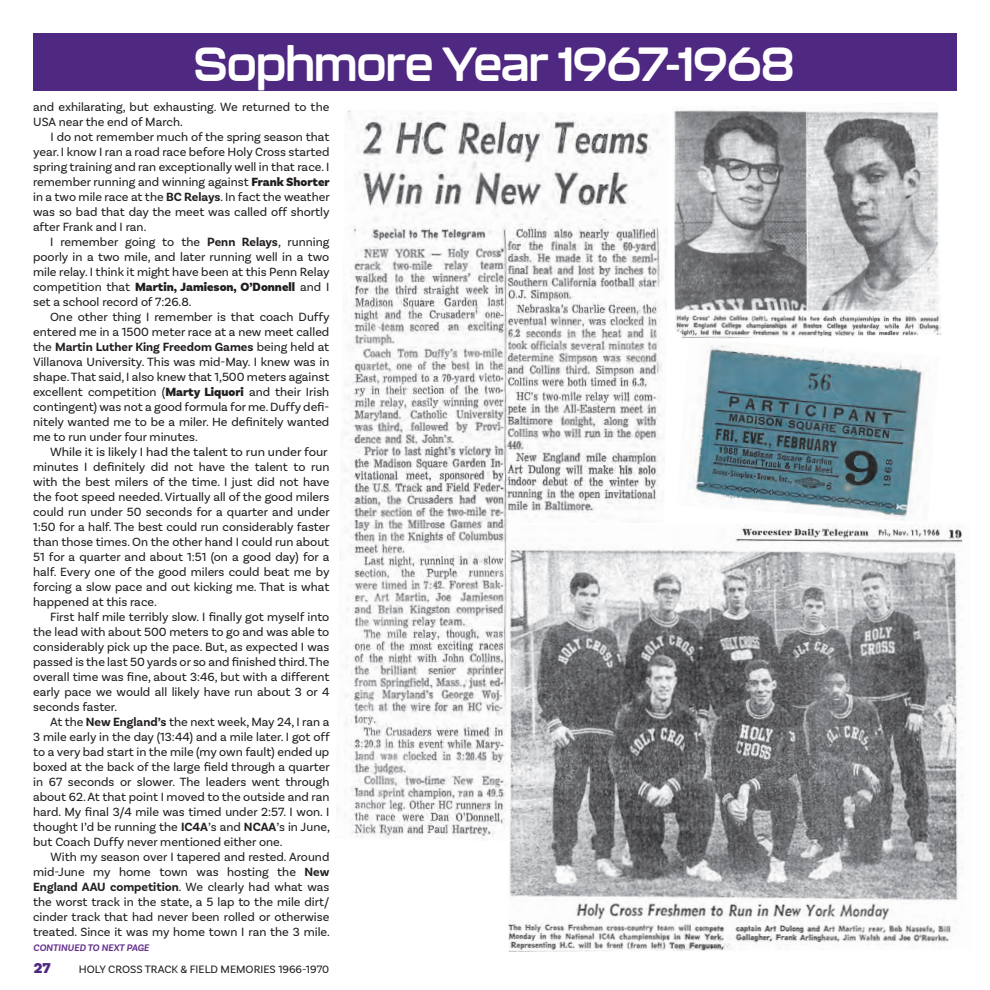
<style>
.page{position:relative;width:990px;height:990px;background:#fff}
.page>*{position:absolute;margin:0;border:0;box-sizing:border-box;transform-origin:0 0}
.t1{font:700 47.5px "Kallisto";letter-spacing:-.03em;color:#fff;scale:.95 1}
.t2{font:900 15px "Basic Sans";color:#4f2881}
.Paragraph_Style_1{font:12.5px/15px "Basic Sans";color:#231f20;text-align:justify}
.Paragraph_Style_1-2{font:12.5px "Basic Sans";color:#231f20;scale:1.04 1}
.t3{font:11.25px "Basic Sans";color:#231f20}
.Paragraph_Style_1-3{font:italic 600 10px "Basic Sans";color:#632e8b}
.s1{font-weight:900}
.s2{font-weight:700}
</style>
<div class="page">
<img style="left:344px;top:111px;width:319px;height:729px">
<div style="left:33px;top:34px;width:923px;height:57px;background:#4f2881"></div>
<img style="left:674px;top:110px;width:268px;height:228px">
<img style="left:689px;top:338px;width:236px;height:183px">
<img style="left:507px;top:523px;width:456px;height:429px">
<p class="t1" style="left:194px;top:35px;width:634px">Sophmore Year 1967-1968</p>
<p class="Paragraph_Style_1" style="left:33px;top:99px;width:298px">and exhilarating, but exhausting. We returned to the<br>USA near the end of March.</p>
<p class="Paragraph_Style_1" style="left:33px;top:129px;width:298px;text-indent:18px">I do not remember much of the spring season that year. I know I ran a road race before Holy Cross started spring training and ran exceptionally well in that race. I remember running and winning against <span class="s1">Frank Shorter </span>in a two mile race at the <span class="s2">BC Relays</span>. In fact the weather was so bad that day the meet was called off shortly after Frank and I ran.</p>
<p class="Paragraph_Style_1" style="left:33px;top:234px;width:298px;text-indent:17px">I remember going to the <span class="s2">Penn Relays</span>, running poorly in a two mile, and later running well in a two mile relay. I think it might have been at this Penn Relay competition that <span class="s1">Martin, Jamieson, O’Donnell</span> and I set a school record of 7:26.8.</p>
<p class="Paragraph_Style_1" style="left:33px;top:309px;width:298px;text-indent:17px">One other thing I remember is that coach Duffy entered me in a 1500 meter race at a new meet called the <span class="s2">Martin Luther King Freedom Games</span> being held at Villanova University. This was mid-May. I knew was in shape. That said, I also knew that 1,500 meters against excellent competition (<span class="s1">Marty Liquori</span> and their Irish contingent) was not a good formula for me. Duffy defi&shy;nitely wanted me to be a miler. He definitely wanted me to run under four minutes.</p>
<p class="Paragraph_Style_1-2" style="left:50px;top:444px;width:269px">While it is likely I had the talent to run under four</p>
<p class="Paragraph_Style_1" style="left:33px;top:459px;width:298px">minutes I definitely did not have the talent to run with the best milers of the time. I just did not have the foot speed needed. Virtually all of the good milers could run under 50 seconds for a quarter and under 1:50 for a half. The best could run considerably faster than those times. On the other hand I could run about 51 for a quarter and about 1:51 (on a good day) for a half. Every one of the good milers could beat me by forcing a slow pace and out kicking me. That is what happened at this race.</p>
<p class="Paragraph_Style_1" style="left:33px;top:609px;width:298px;text-indent:17px">First half mile terribly slow. I finally got myself into the lead with about 500 meters to go and was able to considerably pick up the pace. But, as expected I was passed is the last 50 yards or so and finished third. The overall time was fine, about 3:46, but with a different early pace we would all likely have run about 3 or 4 seconds faster.</p>
<p class="Paragraph_Style_1" style="left:33px;top:714px;width:298px;text-indent:17px">At the <span class="s2">New England’s</span> the next week, May 24, I ran a 3 mile early in the day (13:44) and a mile later. I got off to a very bad start in the mile (my own fault) ended up boxed at the back of the large field through a quarter in 67 seconds or slower. The leaders went through about 62. At that point I moved to the outside and ran hard. My final 3/4 mile was timed under 2:57. I won. I thought I’d be running the <span class="s2">IC4A</span>’s and <span class="s2">NCAA</span>’s in June, but Coach Duffy never mentioned either one.</p>
<p class="Paragraph_Style_1" style="left:33px;top:849px;width:298px;text-indent:18px">With my season over I tapered and rested. Around mid-June my home town was hosting the <span class="s2">New England AAU competition</span>. We clearly had what was the worst track in the state, a 5 lap to the mile dirt/ cinder track that had never been rolled or otherwise treated. Since it was my home town I ran the 3 mile.</p>
<p class="Paragraph_Style_1-3" style="left:33px;top:942px;width:118px">CONTINUED TO NEXT PAGE</p>
<p class="t2" style="left:34px;top:958px;width:18px">27</p>
<p class="t3" style="left:79px;top:962px;width:252px">HOLY CROSS TRACK &amp; FIELD MEMORIES 1966-1970</p>
</div>
